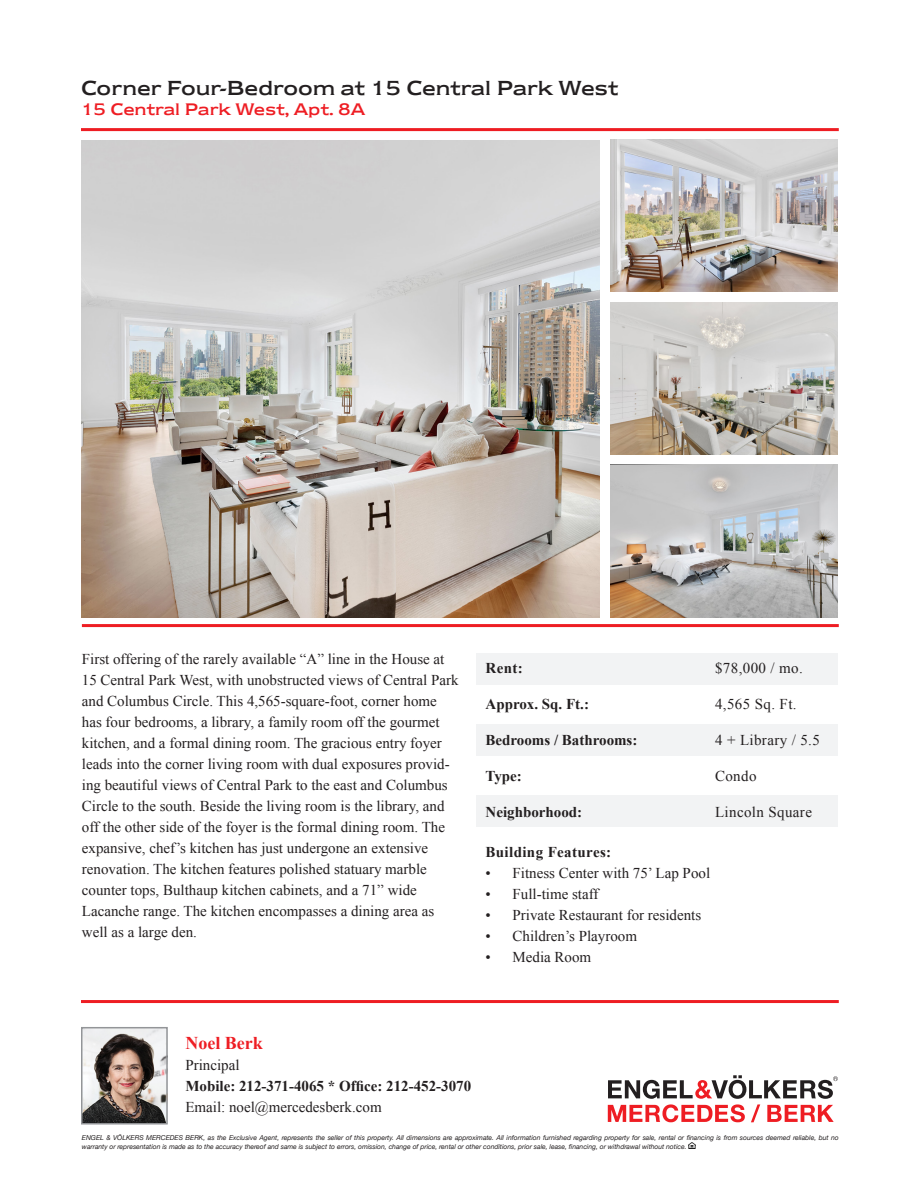
<style>
.page{position:relative;width:918px;height:1188px;background:#fff}
.page>*{position:absolute;margin:0;border:0;box-sizing:border-box;transform-origin:0 0}
.t1{font:21px "Newtext EFML";color:#231f20}
.t2{font:700 18px "Times New Roman";color:#ee1d23}
.t3{font:17.25px "Newtext EFML";color:#ee1d23}
.t4{font:15px/21px "Times New Roman";color:#231f20}
.t5{font:700 15px "Times New Roman";color:#231f20}
.t6{font:15px "Times New Roman";letter-spacing:.025em;color:#231f20}
.t7{font:700 15px "Times New Roman";letter-spacing:.025em;color:#231f20}
.t8{font:italic 6.75px/8.1px "Helvetica Neue";color:#231f20}
</style>
<div class="page">
<img style="left:84px;top:1030px;width:81px;height:92px">
<div style="left:81px;top:1027px;width:87px;height:98px;border:2px solid #939598"></div>
<hr style="left:81px;top:128px;width:758px;height:3px;background:#ee1d23">
<hr style="left:82px;top:624px;width:757px;height:3px;background:#ee1d23">
<hr style="left:81px;top:1000px;width:758px;height:3px;background:#ee1d23">
<img style="left:82px;top:140px;width:517px;height:477px">
<img style="left:611px;top:139px;width:227px;height:153px">
<img style="left:611px;top:302px;width:227px;height:152px">
<img style="left:611px;top:464px;width:227px;height:153px">
<svg style="left:608px;top:1075px;width:230px;height:47px"></svg>
<div style="left:477px;top:653px;width:361px;height:32px;background:#f2f3f4"></div>
<div style="left:477px;top:724px;width:361px;height:32px;background:#f2f3f4"></div>
<div style="left:477px;top:795px;width:361px;height:31px;background:#f2f3f4"></div>
<svg style="left:688px;top:1143px;width:8px;height:6px"></svg>
<p class="t1" style="left:81px;top:76px;width:539px">Corner Four-Bedroom at 15 Central Park West</p>
<p class="t3" style="left:81px;top:99px;width:286px">15 Central Park West, Apt. 8A</p>
<p class="t4" style="left:82px;top:648px;width:378px">First offering of the rarely available “A” line in the House at 15 Central Park West, with unobstructed views of Central Park and Columbus Circle. This 4,565-square-foot, corner home has four bedrooms, a library, a family room off the gourmet kitchen, and a formal dining room. The gracious entry foyer leads into the corner living room with dual exposures provid&shy;ing beautiful views of Central Park to the east and Columbus Circle to the south. Beside the living room is the library, and off the other side of the foyer is the formal dining room. The expansive, chef’s kitchen has just undergone an extensive renovation. The kitchen features polished statuary marble counter tops, Bulthaup kitchen cabinets, and a 71” wide Lacanche range. The kitchen encompasses a dining area as well as a large den.</p>
<p class="t5" style="left:486px;top:657px;width:39px">Rent:</p>
<p class="t5" style="left:486px;top:693px;width:105px">Approx. Sq. Ft.:</p>
<p class="t5" style="left:486px;top:729px;width:153px">Bedrooms / Bathrooms:</p>
<p class="t5" style="left:486px;top:765px;width:38px">Type:</p>
<p class="t5" style="left:486px;top:801px;width:98px">Neighborhood:</p>
<p class="t4" style="left:715px;top:657px;width:89px">$78,000 / mo.</p>
<p class="t4" style="left:715px;top:693px;width:83px">4,565 Sq. Ft.</p>
<p class="t6" style="left:715px;top:730px;width:106px">4 + Library / 5.5</p>
<p class="t4" style="left:715px;top:765px;width:43px">Condo</p>
<p class="t6" style="left:715px;top:802px;width:98px">Lincoln Square</p>
<p class="t7" style="left:486px;top:842px;width:127px">Building Features:</p>
<p class="t4" style="left:486px;top:862px;width:226px">• Fitness Center with 75’ Lap Pool</p>
<p class="t4" style="left:486px;top:883px;width:114px">• Full-time staff</p>
<p class="t4" style="left:486px;top:904px;width:217px">• Private Restaurant for residents</p>
<p class="t4" style="left:486px;top:925px;width:153px">• Children’s Playroom</p>
<p class="t4" style="left:486px;top:946px;width:107px">• Media Room</p>
<p class="t2" style="left:185px;top:1031px;width:79px">Noel Berk</p>
<p class="t4" style="left:185px;top:1055px;width:56px">Principal</p>
<p class="t5" style="left:185px;top:1076px;width:287px">Mobile: 212-371-4065 * Office: 212-452-3070</p>
<p class="t4" style="left:185px;top:1097px;width:198px">Email: noel@mercedesberk.com</p>
<p class="t8" style="left:82px;top:1134px;width:758px">ENGEL &amp; VÖLKERS MERCEDES BERK, as the Exclusive Agent, represents the seller of this property. All dimensions are approximate. All information furnished regarding property for sale, rental or financing is from sources deemed reliable, but no warranty or representation is made as to the accuracy thereof and same is subject to errors, omission, change of price, rental or other conditions, prior sale, lease, financing, or withdrawal without notice.</p>
</div>
